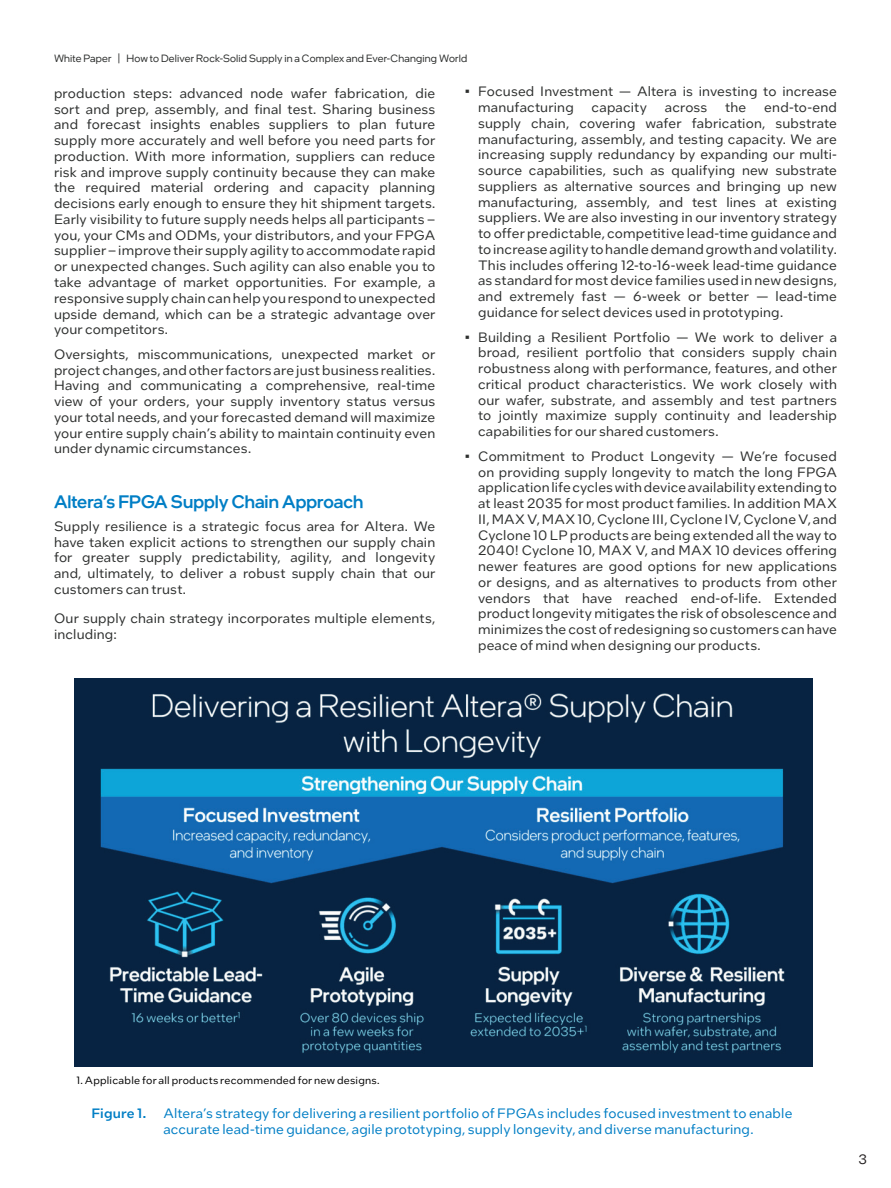
<style>
.page{position:relative;width:891px;height:1188px;background:#fff}
.page>*{position:absolute;margin:0;border:0;box-sizing:border-box;transform-origin:0 0}
.t1{font:500 18px "Intel One Display";color:#007ec5}
.t2{font:13.5px/15.8px "Intel One Text";letter-spacing:.015em;color:#2d2f2e;text-align:justify}
.t3{font:13.5px/16.5px "Intel One Text";letter-spacing:.01em;color:#007ec5}
.t4{font:500 13.5px "Intel One Text";letter-spacing:.015em;color:#007ec5}
.t5{font:13.5px "Intel One Text";color:#231f20}
.t6{font:10.5px "Intel One Display";letter-spacing:.02em;color:#2d2f2e}
.t7{font:10.5px "Intel One Text";letter-spacing:.025em;color:#000}
</style>
<div class="page">
<img style="left:75px;top:678px;width:737px;height:388px">
<p class="t6" style="left:54px;top:52px;width:415px">White Paper | How to Deliver Rock-Solid Supply in a Complex and Ever-Changing World</p>
<p class="t2" style="left:54px;top:85px;width:383px">production steps: advanced node wafer fabrication, die sort and prep, assembly, and final test. Sharing business and forecast insights enables suppliers to plan future supply more accurately and well before you need parts for production. With more information, suppliers can reduce risk and improve supply continuity because they can make the required material ordering and capacity planning decisions early enough to ensure they hit shipment targets.<br>Early visibility to future supply needs helps all participants – you, your CMs and ODMs, your distributors, and your FPGA supplier – improve their supply agility to accommodate rapid or unexpected changes. Such agility can also enable you to take advantage of market opportunities. For example, a responsive supply chain can help you respond to unexpected upside demand, which can be a strategic advantage over your competitors.</p>
<p class="t2" style="left:54px;top:346px;width:383px">Oversights, miscommunications, unexpected market or project changes, and other factors are just business realities.<br>Having and communicating a comprehensive, real-time view of your orders, your supply inventory status versus your total needs, and your forecasted demand will maximize your entire supply chain’s ability to maintain continuity even under dynamic circumstances.</p>
<p class="t2" style="left:478px;top:83px;width:360px;text-indent:-14px">• Focused Investment — Altera is investing to increase manufacturing</p>
<p class="t2" style="left:478px;top:99px;width:360px;text-indent:286px">end-to-end supply chain, covering wafer fabrication, substrate manufacturing, assembly, and testing capacity. We are increasing supply redundancy by expanding our multi&shy;source capabilities, such as qualifying new substrate suppliers as alternative sources and bringing up new manufacturing, assembly, and test lines at existing suppliers. We are also investing in our inventory strategy to offer predictable, competitive lead-time guidance and to increase agility to handle demand growth and volatility.<br>This includes offering 12-to-16-week lead-time guidance as standard for most device families used in new designs, and extremely fast — 6-week or better — lead-time guidance for select devices used in prototyping.</p>
<p class="t2" style="left:478px;top:329px;width:360px;text-indent:-14px">• Building a Resilient Portfolio — We work to deliver a broad, resilient portfolio that considers supply chain robustness along with performance, features, and other critical product characteristics. We work closely with our wafer, substrate, and assembly and test partners to jointly maximize supply continuity and leadership capabilities for our shared customers.</p>
<p class="t2" style="left:478px;top:448px;width:360px;text-indent:-14px">• Commitment to Product Longevity — We’re focused on providing supply longevity to match the long FPGA application life cycles with device availability extending to at least 2035 for most product families. In addition MAX II, MAX V, MAX 10, Cyclone III, Cyclone IV, Cyclone V, and Cyclone 10 LP products are being extended all the way to 2040! Cyclone 10, MAX V, and MAX 10 devices offering newer features are good options for new applications or designs, and as alternatives to products from other vendors that have reached end-of-life. Extended product longevity mitigates the risk of obsolescence and minimizes the cost of redesigning so customers can have peace of mind when designing our products.</p>
<p class="t2" style="left:592px;top:99px;width:57px">capacity</p>
<p class="t2" style="left:665px;top:99px;width:44px">across</p>
<p class="t2" style="left:725px;top:99px;width:23px">the</p>
<h1 class="t1" style="left:54px;top:490px;width:311px">Altera’s FPGA Supply Chain Approach</h1>
<p class="t2" style="left:54px;top:518px;width:383px">Supply resilience is a strategic focus area for Altera. We have taken explicit actions to strengthen our supply chain for greater supply predictability, agility, and longevity and, ultimately, to deliver a robust supply chain that our customers can trust.</p>
<p class="t2" style="left:54px;top:610px;width:383px">Our supply chain strategy incorporates multiple elements, including:</p>
<p class="t7" style="left:76px;top:1074px;width:305px">1. Applicable for all products recommended for new designs.</p>
<p class="t4" style="left:91px;top:1104px;width:55px">Figure 1.</p>
<p class="t3" style="left:163px;top:1104px;width:631px">Altera’s strategy for delivering a resilient portfolio of FPGAs includes focused investment to enable accurate lead-time guidance, agile prototyping, supply longevity, and diverse manufacturing.</p>
<p class="t5" style="left:858px;top:1150px;width:10px">3</p>
</div>
